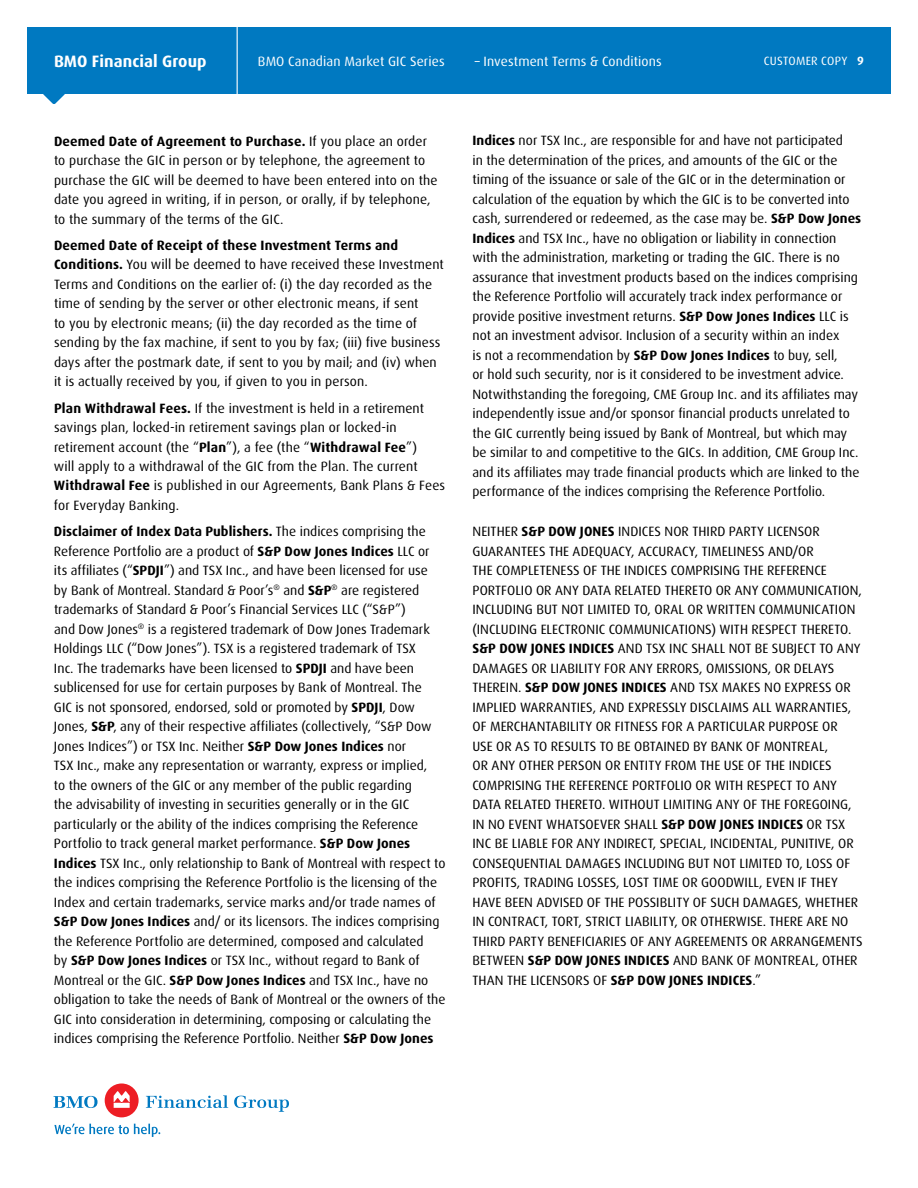
<style>
.page{position:relative;width:918px;height:1188px;background:#fff}
.page>*{position:absolute;margin:0;border:0;box-sizing:border-box;transform-origin:0 0}
.t1{font:700 16.5px "Dax Pro";letter-spacing:.005em;color:#fff}
.t2{font:13.5px/19.5px "Dax Pro";color:#000}
.t3{font:13.5px "Dax Pro";letter-spacing:.01em;color:#fff}
.t4{font:12px "Dax Pro";letter-spacing:.025em;color:#fff}
.s1{font-weight:700}
</style>
<div class="page">
<div style="left:27px;top:27px;width:864px;height:67px;background:#0079c1"></div>
<svg style="left:43px;top:94px;width:22px;height:10px"></svg>
<hr style="left:237px;top:27px;width:1px;height:67px;background:#fff">
<svg style="left:53px;top:1096px;width:45px;height:12px"></svg>
<div style="left:105px;top:1083px;width:34px;height:34px;background:#ed1d24;border-radius:50%"></div>
<svg style="left:114px;top:1091px;width:16px;height:17px"></svg>
<svg style="left:146px;top:1095px;width:82px;height:13px"></svg>
<svg style="left:234px;top:1096px;width:55px;height:16px"></svg>
<svg style="left:54px;top:1124px;width:106px;height:13px"></svg>
<p class="t1" style="left:54px;top:51px;width:154px">BMO Financial Group</p>
<p class="t3" style="left:258px;top:53px;width:188px">BMO Canadian Market GIC Series</p>
<p class="t3" style="left:475px;top:53px;width:189px">– Investment Terms &amp; Conditions</p>
<p class="t4" style="left:764px;top:54px;width:102px">CUSTOMER COPY <span class="s1">9</span></p>
<p class="t2" style="left:54px;top:131px;width:385px"><span class="s1">Deemed Date of Agreement to Purchase.</span> If you place an order to purchase the GIC in person or by telephone, the agreement to purchase the GIC will be deemed to have been entered into on the date you agreed in writing, if in person, or orally, if by telephone, to the summary of the terms of the GIC.</p>
<p class="t2" style="left:54px;top:235px;width:391px"><span class="s1">Deemed Date of Receipt of these Investment Terms and Conditions.</span> You will be deemed to have received these Investment Terms and Conditions on the earlier of: (i) the day recorded as the time of sending by the server or other electronic means, if sent<br>to you by electronic means; (ii) the day recorded as the time of sending by the fax machine, if sent to you by fax; (iii) five business days after the postmark date, if sent to you by mail; and (iv) when it is actually received by you, if given to you in person.</p>
<p class="t2" style="left:54px;top:398px;width:393px"><span class="s1">Plan Withdrawal Fees.</span> If the investment is held in a retirement savings plan, locked-in retirement savings plan or locked-in retirement account (the “<span class="s1">Plan</span>”), a fee (the “<span class="s1">Withdrawal Fee</span>”)<br>will apply to a withdrawal of the GIC from the Plan. The current <span class="s1">Withdrawal Fee</span> is published in our Agreements, Bank Plans &amp; Fees for Everyday Banking.</p>
<p class="t2" style="left:54px;top:522px;width:393px"><span class="s1">Disclaimer of Index Data Publishers.</span> The indices comprising the Reference Portfolio are a product of <span class="s1">S&amp;P Dow Jones Indices</span> LLC or its affiliates (“<span class="s1">SPDJI</span>”) and TSX Inc., and have been licensed for use<br>by Bank of Montreal. Standard &amp; Poor’s<sup>®</sup> and <span class="s1">S&amp;P</span><sup>®</sup> are registered trademarks of Standard &amp; Poor’s Financial Services LLC (“S&amp;P”)<br>and Dow Jones<sup>®</sup> is a registered trademark of Dow Jones Trademark Holdings LLC (“Dow Jones”). TSX is a registered trademark of TSX<br>Inc. The trademarks have been licensed to <span class="s1">SPDJI</span> and have been sublicensed for use for certain purposes by Bank of Montreal. The<br>GIC is not sponsored, endorsed, sold or promoted by <span class="s1">SPDJI</span>, Dow Jones, <span class="s1">S&amp;P</span>, any of their respective affiliates (collectively, “S&amp;P Dow Jones Indices”) or TSX Inc. Neither <span class="s1">S&amp;P Dow Jones Indices</span> nor<br>TSX Inc., make any representation or warranty, express or implied,<br>to the owners of the GIC or any member of the public regarding<br>the advisability of investing in securities generally or in the GIC particularly or the ability of the indices comprising the Reference Portfolio to track general market performance. <span class="s1">S&amp;P Dow Jones Indices</span> TSX Inc., only relationship to Bank of Montreal with respect to the indices comprising the Reference Portfolio is the licensing of the Index and certain trademarks, service marks and/or trade names of <span class="s1">S&amp;P Dow Jones Indices</span> and/ or its licensors. The indices comprising the Reference Portfolio are determined, composed and calculated<br>by <span class="s1">S&amp;P Dow Jones Indices</span> or TSX Inc., without regard to Bank of Montreal or the GIC. <span class="s1">S&amp;P Dow Jones Indices</span> and TSX Inc., have no obligation to take the needs of Bank of Montreal or the owners of the GIC into consideration in determining, composing or calculating the indices comprising the Reference Portfolio. Neither <span class="s1">S&amp;P Dow Jones</span></p>
<p class="t2" style="left:472px;top:131px;width:390px"><span class="s1">Indices</span> nor TSX Inc., are responsible for and have not participated<br>in the determination of the prices, and amounts of the GIC or the timing of the issuance or sale of the GIC or in the determination or calculation of the equation by which the GIC is to be converted into cash, surrendered or redeemed, as the case may be. <span class="s1">S&amp;P Dow Jones Indices</span> and TSX Inc., have no obligation or liability in connection with the administration, marketing or trading the GIC. There is no assurance that investment products based on the indices comprising the Reference Portfolio will accurately track index performance or provide positive investment returns. <span class="s1">S&amp;P Dow Jones Indices</span> LLC is not an investment advisor. Inclusion of a security within an index<br>is not a recommendation by <span class="s1">S&amp;P Dow Jones Indices</span> to buy, sell,<br>or hold such security, nor is it considered to be investment advice.<br>Notwithstanding the foregoing, CME Group Inc. and its affiliates may independently issue and/or sponsor financial products unrelated to the GIC currently being issued by Bank of Montreal, but which may be similar to and competitive to the GICs. In addition, CME Group Inc. and its affiliates may trade financial products which are linked to the performance of the indices comprising the Reference Portfolio.</p>
<p class="t2" style="left:472px;top:522px;width:392px">NEITHER <span class="s1">S&amp;P DOW JONES</span> INDICES NOR THIRD PARTY LICENSOR GUARANTEES THE ADEQUACY, ACCURACY, TIMELINESS AND/OR<br>THE COMPLETENESS OF THE INDICES COMPRISING THE REFERENCE PORTFOLIO OR ANY DATA RELATED THERETO OR ANY COMMUNICATION, INCLUDING BUT NOT LIMITED TO, ORAL OR WRITTEN COMMUNICATION (INCLUDING ELECTRONIC COMMUNICATIONS) WITH RESPECT THERETO.<br><span class="s1">S&amp;P DOW JONES INDICES</span> AND TSX INC SHALL NOT BE SUBJECT TO ANY DAMAGES OR LIABILITY FOR ANY ERRORS, OMISSIONS, OR DELAYS THEREIN. <span class="s1">S&amp;P DOW JONES INDICES</span> AND TSX MAKES NO EXPRESS OR IMPLIED WARRANTIES, AND EXPRESSLY DISCLAIMS ALL WARRANTIES, OF MERCHANTABILITY OR FITNESS FOR A PARTICULAR PURPOSE OR<br>USE OR AS TO RESULTS TO BE OBTAINED BY BANK OF MONTREAL,<br>OR ANY OTHER PERSON OR ENTITY FROM THE USE OF THE INDICES COMPRISING THE REFERENCE PORTFOLIO OR WITH RESPECT TO ANY DATA RELATED THERETO. WITHOUT LIMITING ANY OF THE FOREGOING, IN NO EVENT WHATSOEVER SHALL <span class="s1">S&amp;P DOW JONES INDICES</span> OR TSX INC BE LIABLE FOR ANY INDIRECT, SPECIAL, INCIDENTAL, PUNITIVE, OR CONSEQUENTIAL DAMAGES INCLUDING BUT NOT LIMITED TO, LOSS OF PROFITS, TRADING LOSSES, LOST TIME OR GOODWILL, EVEN IF THEY HAVE BEEN ADVISED OF THE POSSIBLITY OF SUCH DAMAGES, WHETHER IN CONTRACT, TORT, STRICT LIABILITY, OR OTHERWISE. THERE ARE NO THIRD PARTY BENEFICIARIES OF ANY AGREEMENTS OR ARRANGEMENTS BETWEEN <span class="s1">S&amp;P DOW JONES INDICES</span> AND BANK OF MONTREAL, OTHER THAN THE LICENSORS OF <span class="s1">S&amp;P DOW JONES INDICES</span>.”</p>
</div>
